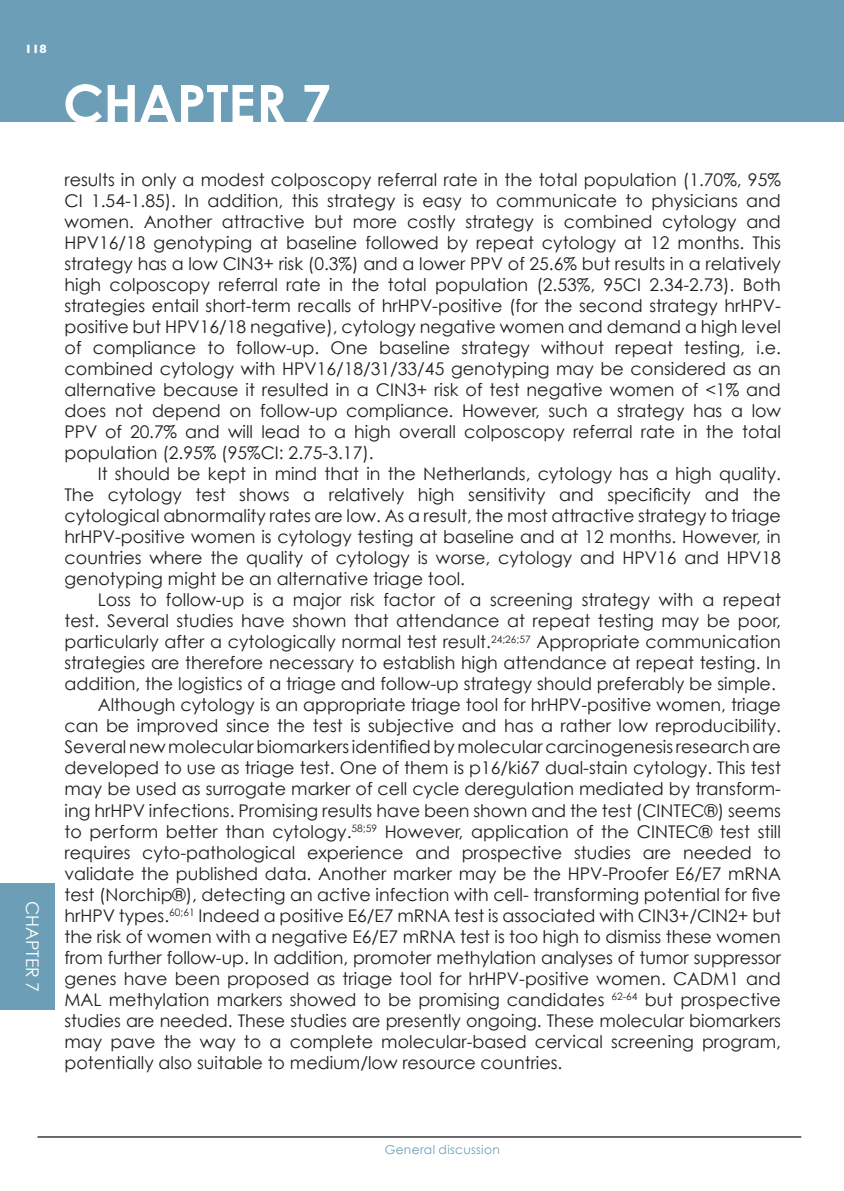
<style>
.page{position:relative;width:844px;height:1191px;background:#fff}
.page>*{position:absolute;margin:0;border:0;box-sizing:border-box;transform-origin:0 0}
.t1{font:700 52.5px "Century Gothic";letter-spacing:-.01em;color:#fff}
.t2{font:17.5px/21px "Century Gothic";color:#231f20;text-align:justify}
.t3{font:17.5px "Century Gothic";color:#fff}
.t4{font:12.25px "Century Gothic";letter-spacing:.025em;color:#6c9eb8}
.t5{font:700 12.25px "Gill Sans";color:#fff}
</style>
<div class="page">
<div style="left:0;top:0;width:843px;height:122px;background:#6c9eb8"></div>
<div style="left:0;top:883px;width:55px;height:126px;background:#6c9eb8"></div>
<hr style="left:37px;top:1136px;width:764px;height:1px;background:#231f20">
<p class="t5" style="left:25px;top:42px;width:23px">118</p>
<h1 class="t1" style="left:63px;top:71px;width:269px">CHAPTER 7</h1>
<p class="t3" style="left:43px;top:900px;width:93px;rotate:90deg">CHAPTER 7</p>
<p class="t2" style="left:64px;top:169px;width:717px">results in only a modest colposcopy referral rate in the total population (1.70%, 95% CI 1.54-1.85). In addition, this strategy is easy to communicate to physicians and women. Another attractive but more costly strategy is combined cytology and HPV16/18 genotyping at baseline followed by repeat cytology at 12 months. This strategy has a low CIN3+ risk (0.3%) and a lower PPV of 25.6% but results in a relatively high colposcopy referral rate in the total population (2.53%, 95CI 2.34-2.73). Both strategies entail short-term recalls of hrHPV-positive (for the second strategy hrHPV&shy;positive but HPV16/18 negative), cytology negative women and demand a high level of compliance to follow-up. One baseline strategy without repeat testing, i.e. combined cytology with HPV16/18/31/33/45 genotyping may be considered as an alternative because it resulted in a CIN3+ risk of test negative women of &lt;1% and does not depend on follow-up compliance. However, such a strategy has a low PPV of 20.7% and will lead to a high overall colposcopy referral rate in the total population (2.95% (95%CI: 2.75-3.17).</p>
<p class="t2" style="left:64px;top:463px;width:717px;text-indent:33px">It should be kept in mind that in the Netherlands, cytology has a high quality.<br>The cytology test shows a relatively high sensitivity and specificity and the cytological abnormality rates are low. As a result, the most attractive strategy to triage hrHPV-positive women is cytology testing at baseline and at 12 months. However, in countries where the quality of cytology is worse, cytology and HPV16 and HPV18 genotyping might be an alternative triage tool.</p>
<p class="t2" style="left:98px;top:589px;width:684px">Loss to follow-up is a major risk factor of a screening strategy with a repeat</p>
<p class="t2" style="left:64px;top:610px;width:717px">test. Several studies have shown that attendance at repeat testing may be poor,</p>
<p class="t2" style="left:64px;top:631px;width:717px">particularly after a cytologically normal test result.<sup>24;26;57</sup> Appropriate communication</p>
<p class="t2" style="left:64px;top:652px;width:717px">strategies are therefore necessary to establish high attendance at repeat testing. In</p>
<p class="t2" style="left:64px;top:673px;width:712px">addition, the logistics of a triage and follow-up strategy should preferably be simple.</p>
<p class="t2" style="left:98px;top:694px;width:684px">Although cytology is an appropriate triage tool for hrHPV-positive women, triage</p>
<p class="t2" style="left:64px;top:715px;width:717px">can be improved since the test is subjective and has a rather low reproducibility.</p>
<p class="t2" style="left:64px;top:736px;width:717px">Several new molecular biomarkers identified by molecular carcinogenesis research are</p>
<p class="t2" style="left:64px;top:757px;width:717px">developed to use as triage test. One of them is p16/ki67 dual-stain cytology. This test</p>
<p class="t2" style="left:64px;top:778px;width:717px">may be used as surrogate marker of cell cycle deregulation mediated by transform-</p>
<p class="t2" style="left:64px;top:799px;width:717px">ing hrHPV infections. Promising results have been shown and the test (CINTEC®) seems</p>
<p class="t2" style="left:64px;top:820px;width:717px">to perform better than cytology.<sup>58;59</sup> However, application of the CINTEC® test still</p>
<p class="t2" style="left:64px;top:841px;width:717px">requires cyto-pathological experience and prospective studies are needed to</p>
<p class="t2" style="left:64px;top:862px;width:717px">validate the published data. Another marker may be the HPV-Proofer E6/E7 mRNA</p>
<p class="t2" style="left:64px;top:883px;width:717px">test (Norchip®), detecting an active infection with cell- transforming potential for five</p>
<p class="t2" style="left:64px;top:904px;width:717px">hrHPV types.<sup>60;61</sup> Indeed a positive E6/E7 mRNA test is associated with CIN3+/CIN2+ but</p>
<p class="t2" style="left:64px;top:925px;width:717px">the risk of women with a negative E6/E7 mRNA test is too high to dismiss these women</p>
<p class="t2" style="left:64px;top:946px;width:717px">from further follow-up. In addition, promoter methylation analyses of tumor suppressor</p>
<p class="t2" style="left:64px;top:967px;width:717px">genes have been proposed as triage tool for hrHPV-positive women. CADM1 and</p>
<p class="t2" style="left:64px;top:988px;width:717px">MAL methylation markers showed to be promising candidates <sup>62-64</sup> but prospective</p>
<p class="t2" style="left:64px;top:1009px;width:717px">studies are needed. These studies are presently ongoing. These molecular biomarkers</p>
<p class="t2" style="left:64px;top:1030px;width:717px">may pave the way to a complete molecular-based cervical screening program,</p>
<p class="t2" style="left:64px;top:1051px;width:499px">potentially also suitable to medium/low resource countries.</p>
<p class="t4" style="left:384px;top:1141px;width:117px">General discussion</p>
</div>
